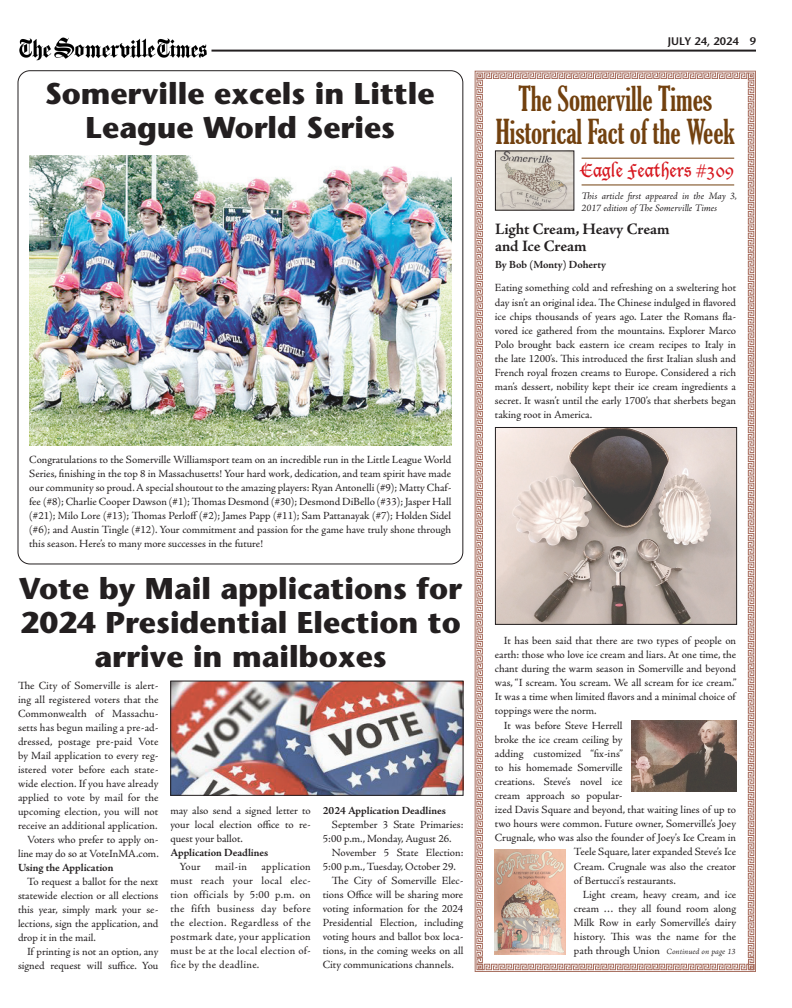
<style>
.page{position:relative;width:792px;height:1008px;background:#fff}
.page>*{position:absolute;margin:0;border:0;box-sizing:border-box;transform-origin:0 0}
.t1{font:extra-condensed 33px/33px "Gloucester";color:#72410f;text-align:center}
.Headline{font:700 30px/34px "Stone Sans Std";color:#231f20;text-align:center}
.Comment{font:700 30px/34px "Stone Sans Std";color:#231f20;text-align:center}
.t2{font:18px "Lucida Blackletter";color:#d7171f;scale:.96 1}
.t3{font:700 16px/17px "Adobe Jenson Pro";letter-spacing:-.005em;color:#231f20}
.Body{font:11px/14px "Adobe Jenson Pro";color:#231f20;text-align:justify}
.Body_No_Indent{font:11px/14px "Adobe Jenson Pro";color:#231f20;text-align:justify}
.Body_No_Indent-2{font:700 11px "Adobe Jenson Pro";letter-spacing:-.005em;color:#231f20}
.Folio{font:600 11px "Stone Sans Std";color:#231f20}
.Body_No_Indent-3{font:italic 10px/12px "Adobe Jenson Pro";letter-spacing:-.005em;color:#231f20}
.Continued_Page{font:8px "Adobe Jenson Pro Lt It Capt";color:#231f20}
.s1{color:#fff}
</style>
<div class="page">
<hr style="left:212px;top:50px;width:544px;height:2px;background:#231f20">
<img style="left:19px;top:37px;width:188px;height:24px">
<svg style="left:476px;top:72px;width:279px;height:899px"></svg>
<img style="left:497px;top:153px;width:75px;height:55px">
<hr style="left:582px;top:158px;width:152px;height:1px;background:#72410f">
<hr style="left:582px;top:184px;width:152px;height:1px;background:#72410f">
<img style="left:497px;top:429px;width:238px;height:194px">
<div style="left:495px;top:427px;width:242px;height:198px;border:1px solid #231f20"></div>
<img style="left:631px;top:720px;width:105px;height:71px">
<img style="left:495px;top:849px;width:70px;height:105px">
<img style="left:29px;top:155px;width:423px;height:290px">
<img style="left:172px;top:683px;width:289px;height:111px">
<div style="left:170px;top:681px;width:293px;height:115px;border:1px solid #231f20"></div>
<p class="Comment" style="left:45px;top:77px;width:391px">Somerville excels in Little<br>League World Series</p>
<p class="Body_No_Indent" style="left:29px;top:453px;width:424px">Congratulations to the Somerville Williamsport team on an incredible run in the Little League World Series, finishing in the top 8 in Massachusetts! Your hard work, dedication, and team spirit have made our community so proud. A special shoutout to the amazing players: Ryan Antonelli (#9); Matty Chaf&shy;fee (#8); Charlie Cooper Dawson (#1); Thomas Desmond (#30); Desmond DiBello (#33); Jasper Hall (#21); Milo Lore (#13); Thomas Perloff (#2); James Papp (#11); Sam Pattanayak (#7); Holden Sidel (#6); and Austin Tingle (#12). Your commitment and passion for the game have truly shone through this season. Here’s to many more successes in the future!</p>
<p class="Headline" style="left:19px;top:572px;width:444px">Vote by Mail applications for<br>2024 Presidential Election to arrive in mailboxes</p>
<p class="Body_No_Indent" style="left:18px;top:678px;width:142px">The City of Somerville is alert&shy;ing all registered voters that the Commonwealth of Massachu&shy;setts has begun mailing a pre-ad&shy;dressed, postage pre-paid Vote by Mail application to every reg&shy;istered voter before each state&shy;wide election. If you have already applied to vote by mail for the upcoming election, you will not receive an additional application.</p>
<p class="Body" style="left:18px;top:832px;width:142px;text-align:right">Voters who prefer to apply on&shy;line may do so at VoteInMA.com.</p>
<p class="Body_No_Indent-2" style="left:18px;top:861px;width:97px">Using the Application</p>
<p class="Body" style="left:18px;top:874px;width:142px;text-indent:9px">To request a ballot for the next statewide election or all elections this year, simply mark your se&shy;lections, sign the application, and drop it in the mail.</p>
<p class="Body" style="left:18px;top:944px;width:142px;text-align:right">If printing is not an option, any signed request will suffice. You</p>
<p class="Body" style="left:170px;top:804px;width:142px">may also send a signed letter to your local election office to re&shy;quest your ballot.</p>
<p class="Body_No_Indent-2" style="left:170px;top:847px;width:100px">Application Deadlines</p>
<p class="Body" style="left:179px;top:860px;width:23px">Your</p>
<p class="Body" style="left:215px;top:860px;width:34px">mail-in</p>
<p class="Body_No_Indent-2" style="left:323px;top:805px;width:125px">2024 Application Deadlines</p>
<p class="Body" style="left:323px;top:818px;width:142px;text-indent:9px">September 3 State Primaries:<br>5:00 p.m., Monday, August 26.</p>
<p class="Body" style="left:323px;top:846px;width:142px;text-indent:9px">November 5 State Election:<br>5:00 p.m., Tuesday, October 29.</p>
<p class="Body" style="left:323px;top:874px;width:142px;text-indent:9px">The City of Somerville Elec&shy;tions Office will be sharing more voting information for the 2024<br>Presidential Election, including voting hours and ballot box loca&shy;tions, in the coming weeks on all City communications channels.</p>
<p class="Body" style="left:170px;top:860px;width:142px;text-indent:91px">application must reach your local elec&shy;tion officials by 5:00 p.m. on the fifth business day before the election. Regardless of the postmark date, your application must be at the local election of&shy;fice by the deadline.</p>
<p class="Folio" style="left:668px;top:34px;width:90px">JULY 24, 2024<span class="s1">••</span>9</p>
<p class="t1" style="left:496px;top:82px;width:241px">The Somerville Times<br>Historical Fact of the Week</p>
<p class="t2" style="left:579px;top:159px;width:163px">Eagle Feathers #309</p>
<p class="Body_No_Indent-3" style="left:582px;top:191px;width:157px">This article first appeared in the May 3,<br>2017 edition of The Somerville Times</p>
<p class="t3" style="left:495px;top:221px;width:176px">Light Cream, Heavy Cream and Ice Cream</p>
<p class="Body_No_Indent-2" style="left:495px;top:258px;width:113px">By Bob (Monty) Doherty</p>
<p class="Body_No_Indent" style="left:495px;top:281px;width:243px">Eating something cold and refreshing on a sweltering hot day isn’t an original idea. The Chinese indulged in flavored ice chips thousands of years ago. Later the Romans fla&shy;vored ice gathered from the mountains. Explorer Marco Polo brought back eastern ice cream recipes to Italy in the late 1200’s. This introduced the first Italian slush and French royal frozen creams to Europe. Considered a rich man’s dessert, nobility kept their ice cream ingredients a secret. It wasn’t until the early 1700’s that sherbets began taking root in America.</p>
<p class="Body" style="left:495px;top:634px;width:243px;text-indent:9px">It has been said that there are two types of people on earth: those who love ice cream and liars. At one time, the chant during the warm season in Somerville and beyond was, “I scream. You scream. We all scream for ice cream.” It was a time when limited flavors and a minimal choice of toppings were the norm.</p>
<p class="Body" style="left:504px;top:718px;width:120px">It was before Steve Herrell</p>
<p class="Body" style="left:495px;top:732px;width:129px">broke the ice cream ceiling by</p>
<p class="Body" style="left:495px;top:747px;width:130px">adding customized “fix-ins”</p>
<p class="Body" style="left:495px;top:761px;width:129px">to his homemade Somerville</p>
<p class="Body" style="left:495px;top:775px;width:129px">creations. Steve’s novel ice</p>
<p class="Body" style="left:495px;top:789px;width:129px">cream approach so popular-</p>
<p class="Body" style="left:495px;top:803px;width:243px">ized Davis Square and beyond, that waiting lines of up to</p>
<p class="Body" style="left:495px;top:817px;width:243px">two hours were common. Future owner, Somerville’s Joey</p>
<p class="Body" style="left:495px;top:831px;width:243px">Crugnale, who was also the founder of Joey’s Ice Cream in</p>
<p class="Body" style="left:574px;top:845px;width:164px">Teele Square, later expanded Steve’s Ice</p>
<p class="Body" style="left:574px;top:859px;width:164px">Cream. Crugnale was also the creator</p>
<p class="Body" style="left:574px;top:873px;width:104px">of Bertucci’s restaurants.</p>
<p class="Body" style="left:574px;top:887px;width:164px;text-indent:9px">Light cream, heavy cream, and ice cream … they all found room along Milk Row in early Somerville’s dairy history. This was the name for the path through Union</p>
<p class="Continued_Page" style="left:667px;top:947px;width:71px">Continued on page 13</p>
</div>
